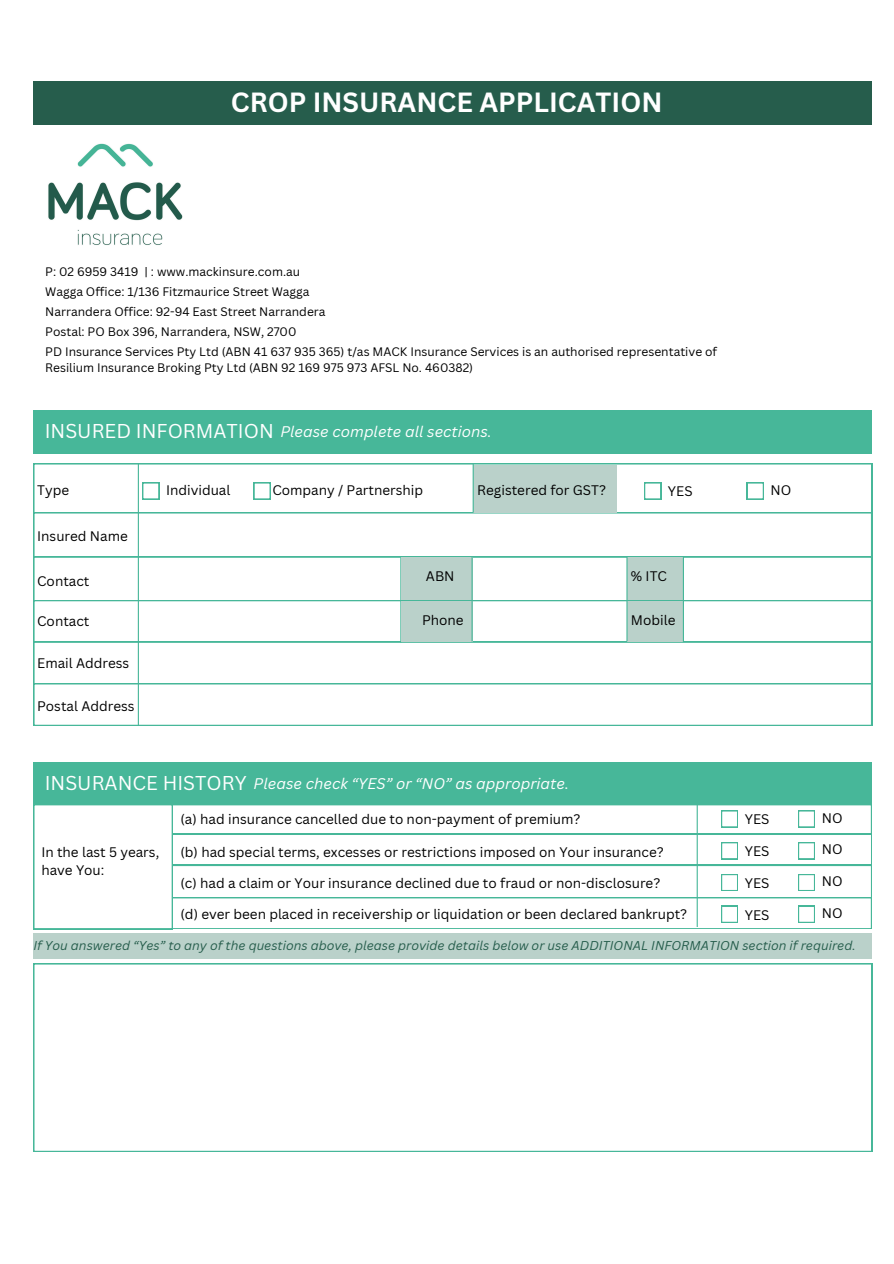
<style>
.page{position:relative;width:894px;height:1264px;background:#fff}
.page>*{position:absolute;margin:0;border:0;box-sizing:border-box;transform-origin:0 0}
.t1{font:700 27px "Canva Sans";color:#fff}
.t2{font:19.5px "Canva Sans";color:#fff}
.t3{font:italic 15px "Canva Sans";color:#fff}
.t4{font:13.5px/18px "Canva Sans";color:#000}
.t5{font:italic 12.45px "Canva Sans";color:#265d4c}
.t6{font:12px/16px "Canva Sans";color:#000}
</style>
<div class="page">
<img style="left:48px;top:143px;width:135px;height:102px">
<div style="left:33px;top:81px;width:838px;height:43px;background:#265d4c"></div>
<div style="left:33px;top:410px;width:838px;height:43px;background:#47b799"></div>
<svg style="left:33px;top:463px;width:838px;height:49px"></svg>
<svg style="left:142px;top:482px;width:17px;height:17px"></svg>
<svg style="left:253px;top:482px;width:17px;height:17px"></svg>
<div style="left:644px;top:482px;width:17px;height:17px;background:#47b799"></div>
<svg style="left:645px;top:483px;width:15px;height:16px"></svg>
<svg style="left:746px;top:482px;width:17px;height:17px"></svg>
<div style="left:473px;top:465px;width:143px;height:47px;background:#bad1ca"></div>
<div style="left:33px;top:762px;width:838px;height:43px;background:#47b799"></div>
<svg style="left:33px;top:805px;width:838px;height:124px"></svg>
<div style="left:33px;top:933px;width:838px;height:25px;background:#bad1ca"></div>
<svg style="left:33px;top:963px;width:838px;height:188px"></svg>
<svg style="left:33px;top:512px;width:838px;height:214px"></svg>
<hr style="left:138px;top:463px;width:1px;height:262px;background:#47b799">
<hr style="left:472px;top:463px;width:1px;height:49px;background:#47b799">
<p class="t1" style="left:231px;top:83px;width:433px">CROP INSURANCE APPLICATION</p>
<p class="t6" style="left:45px;top:263px;width:256px">P: 02 6959 3419 | : www.mackinsure.com.au</p>
<p class="t6" style="left:45px;top:283px;width:266px">Wagga Office: 1/136 Fitzmaurice Street Wagga</p>
<p class="t6" style="left:45px;top:303px;width:282px">Narrandera Office: 92-94 East Street Narrandera</p>
<p class="t6" style="left:45px;top:323px;width:253px">Postal: PO Box 396, Narrandera, NSW, 2700</p>
<p class="t6" style="left:45px;top:343px;width:673px">PD Insurance Services Pty Ltd (ABN 41 637 935 365) t/as MACK Insurance Services is an authorised representative of<br>Resilium Insurance Broking Pty Ltd (ABN 92 169 975 973 AFSL No. 460382)</p>
<h2 class="t2" style="left:45px;top:417px;width:231px">INSURED INFORMATION</h2>
<p class="t3" style="left:280px;top:421px;width:213px">Please complete all sections.</p>
<h5 class="t4" style="left:37px;top:480px;width:33px">Type</h5>
<h5 class="t4" style="left:37px;top:526px;width:92px">Insured Name</h5>
<h5 class="t4" style="left:37px;top:571px;width:54px">Contact</h5>
<p class="t4" style="left:37px;top:612px;width:54px">Contact</p>
<h4 class="t4" style="left:37px;top:653px;width:94px">Email Address</h4>
<h4 class="t4" style="left:37px;top:697px;width:99px">Postal Address</h4>
<h5 class="t4" style="left:166px;top:480px;width:66px">Individual</h5>
<h4 class="t4" style="left:272px;top:480px;width:152px">Company / Partnership</h4>
<h5 class="t4" style="left:477px;top:480px;width:130px">Registered for GST?</h5>
<h4 class="t4" style="left:667px;top:482px;width:26px">YES</h4>
<h5 class="t4" style="left:770px;top:480px;width:22px">NO</h5>
<h4 class="t4" style="left:426px;top:567px;width:30px">ABN</h4>
<h4 class="t4" style="left:422px;top:610px;width:43px">Phone</h4>
<h5 class="t4" style="left:630px;top:567px;width:38px">% ITC</h5>
<h5 class="t4" style="left:630px;top:610px;width:46px">Mobile</h5>
<h5 class="t2" style="left:45px;top:769px;width:203px">INSURANCE HISTORY</h5>
<h5 class="t3" style="left:253px;top:773px;width:317px">Please check “YES” or “NO” as appropriate.</h5>
<h5 class="t4" style="left:180px;top:810px;width:401px">(a) had insurance cancelled due to non-payment of premium?</h5>
<h2 class="t4" style="left:180px;top:843px;width:484px">(b) had special terms, excesses or restrictions imposed on Your insurance?</h2>
<p class="t4" style="left:180px;top:873px;width:481px">(c) had a claim or Your insurance declined due to fraud or non-disclosure?</p>
<h5 class="t4" style="left:180px;top:904px;width:508px">(d) ever been placed in receivership or liquidation or been declared bankrupt?</h5>
<h4 class="t4" style="left:744px;top:810px;width:26px">YES</h4>
<h4 class="t4" style="left:821px;top:808px;width:22px">NO</h4>
<h5 class="t4" style="left:744px;top:841px;width:26px">YES</h5>
<h4 class="t4" style="left:821px;top:840px;width:22px">NO</h4>
<h4 class="t4" style="left:744px;top:873px;width:26px">YES</h4>
<h5 class="t4" style="left:821px;top:872px;width:22px">NO</h5>
<h4 class="t4" style="left:744px;top:905px;width:26px">YES</h4>
<h4 class="t4" style="left:821px;top:903px;width:22px">NO</h4>
<h5 class="t5" style="left:33px;top:937px;width:823px">If You answered “Yes” to any of the questions above, please provide details below or use ADDITIONAL INFORMATION section if required.</h5>
<h5 class="t4" style="left:41px;top:842px;width:119px">In the last 5 years, have You:</h5>
</div>
